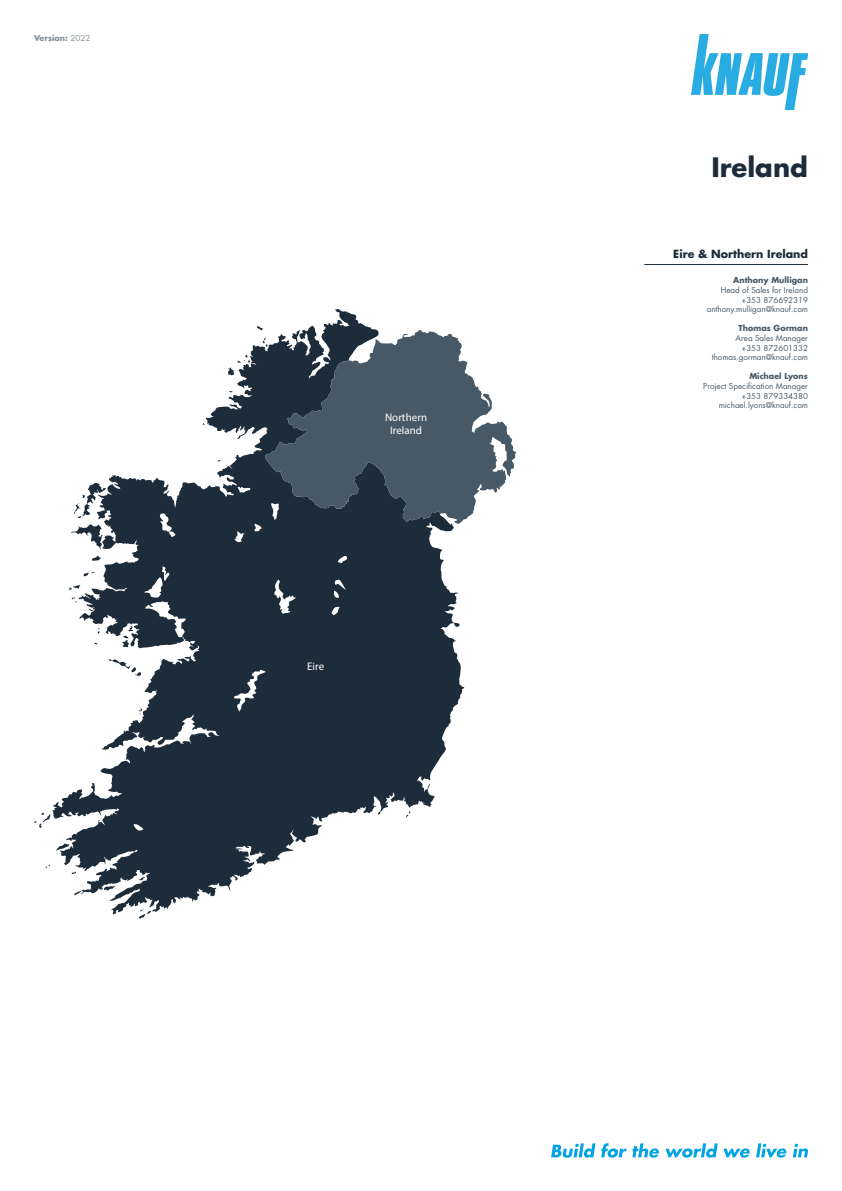
<style>
.page{position:relative;width:842px;height:1191px;background:#fff}
.page>*{position:absolute;margin:0;border:0;box-sizing:border-box;transform-origin:0 0}
.t1{font:700 26px "Futura Std";color:#1d2c3a}
.t2{font:700 11px "Futura Std";color:#1d2c3a}
.t3{font:11px/13.2px "Myriad Pro";color:#fff;text-align:center}
.t4{font:8px "Futura Std";color:#495966}
.t5{font:700 8px "Futura Std";color:#495966}
.t6{font:700 8px "Futura Std";color:#869198}
.s1{font-weight:400}
</style>
<div class="page">
<svg style="left:551px;top:1143px;width:44px;height:14px"></svg>
<svg style="left:601px;top:1143px;width:25px;height:14px"></svg>
<svg style="left:632px;top:1143px;width:27px;height:14px"></svg>
<svg style="left:665px;top:1143px;width:85px;height:14px"></svg>
<svg style="left:756px;top:1143px;width:31px;height:14px"></svg>
<svg style="left:793px;top:1143px;width:15px;height:14px"></svg>
<img style="left:691px;top:34px;width:117px;height:75px">
<hr style="left:644px;top:264px;width:164px;height:1px;background:#1d2c3a">
<svg style="left:34px;top:309px;width:430px;height:610px;fill:#1d2c3a"></svg>
<svg style="left:265px;top:330px;width:251px;height:194px;fill:#475967"></svg>
<p class="t6" style="left:34px;top:32px;width:58px">Version: <span class="s1">2022</span></p>
<h2 class="t3" style="left:385px;top:411px;width:44px">Northern<br>Ireland</h2>
<h2 class="t3" style="left:307px;top:659px;width:19px">Eire</h2>
<p class="t1" style="left:711px;top:150px;width:98px">Ireland</p>
<p class="t2" style="left:673px;top:247px;width:136px">Eire &amp; Northern Ireland</p>
<p class="t5" style="left:733px;top:275px;width:76px">Anthony Mulligan</p>
<p class="t4" style="left:721px;top:285px;width:89px">Head of Sales for Ireland</p>
<p class="t4" style="left:741px;top:294px;width:68px">+353 876692319</p>
<p class="t4" style="left:707px;top:304px;width:103px">anthony.mulligan@knauf.com</p>
<p class="t5" style="left:738px;top:323px;width:71px">Thomas Gorman</p>
<p class="t4" style="left:736px;top:333px;width:74px">Area Sales Manager</p>
<p class="t4" style="left:741px;top:342px;width:68px">+353 872601332</p>
<p class="t4" style="left:712px;top:352px;width:98px">thomas.gorman@knauf.com</p>
<p class="t5" style="left:749px;top:371px;width:60px">Michael Lyons</p>
<p class="t4" style="left:703px;top:381px;width:106px">Project Specification Manager</p>
<p class="t4" style="left:741px;top:390px;width:68px">+353 879334380</p>
<p class="t4" style="left:719px;top:400px;width:91px">michael.lyons@knauf.com</p>
</div>
